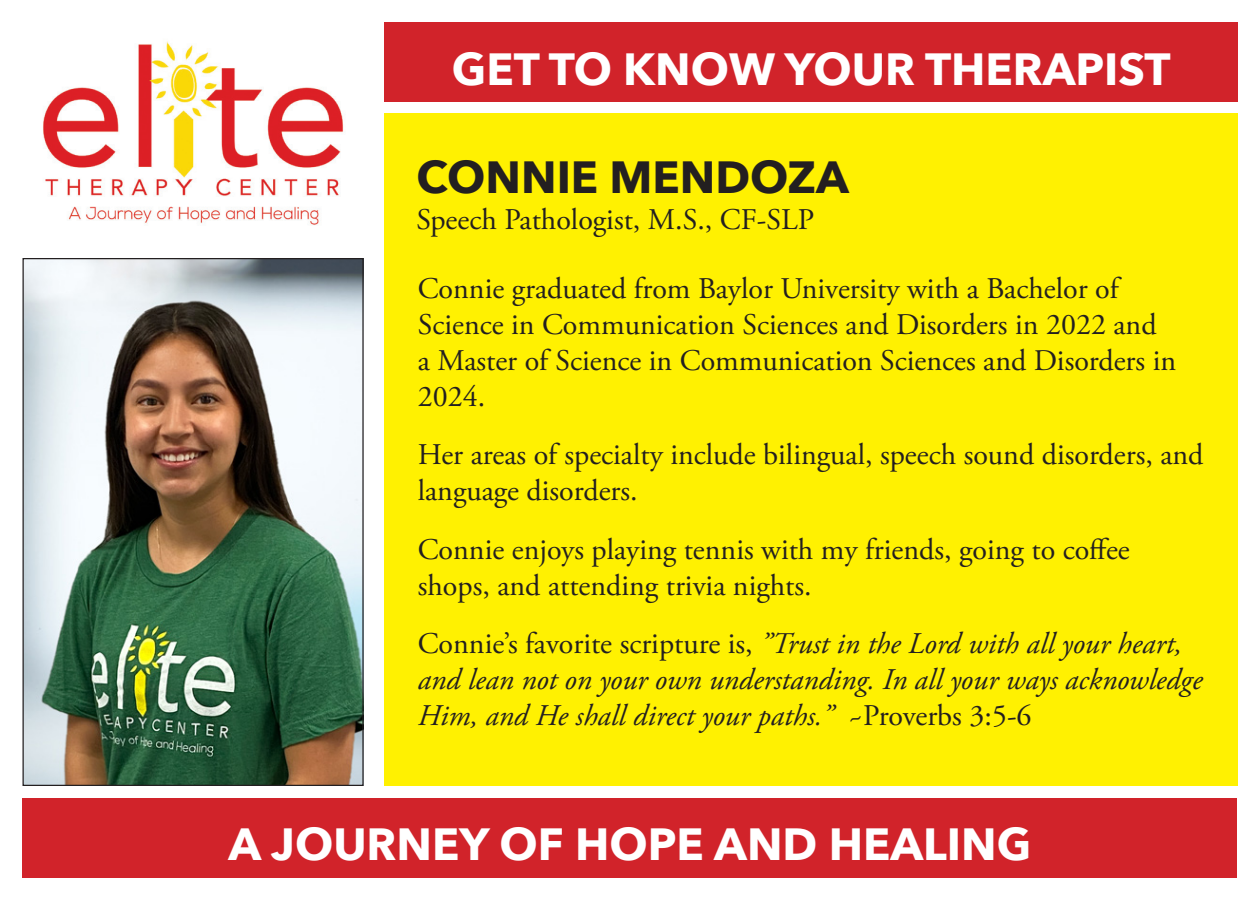
<style>
.page{position:relative;width:1260px;height:900px;background:#fff}
.page>*{position:absolute;margin:0;border:0;box-sizing:border-box;transform-origin:0 0}
.t1{font:700 45px "Avenir Next";color:#fff}
.t2{font:700 45px "Avenir Next";color:#231f20}
.t3{font:30px/36px "Adobe Garamond Pro";color:#231f20}
.t4{font:italic 30px/36px "Adobe Garamond Pro";color:#231f20}
.s1{font-style:normal}
</style>
<div class="page">
<img style="left:24px;top:260px;width:338px;height:524px">
<div style="left:384px;top:22px;width:854px;height:80px;background:#d1232a"></div>
<div style="left:22px;top:798px;width:1216px;height:80px;background:#d1232a"></div>
<div style="left:384px;top:113px;width:854px;height:673px;background:#fff101"></div>
<img style="left:43px;top:41px;width:301px;height:184px">
<p class="t1" style="left:452px;top:30px;width:721px">GET TO KNOW YOUR THERAPIST</p>
<p class="t2" style="left:417px;top:138px;width:434px">CONNIE MENDOZA</p>
<p class="t3" style="left:417px;top:202px;width:399px">Speech Pathologist, M.S., CF-SLP</p>
<p class="t3" style="left:418px;top:271px;width:760px">Connie graduated from Baylor University with a Bachelor of Science in Communication Sciences and Disorders in 2022 and a Master of Science in Communication Sciences and Disorders in 2024.</p>
<p class="t3" style="left:418px;top:438px;width:787px">Her areas of specialty include bilingual, speech sound disorders, and language disorders.</p>
<p class="t3" style="left:418px;top:532px;width:714px">Connie enjoys playing tennis with my friends, going to coffee shops, and attending trivia nights.</p>
<p class="t4" style="left:418px;top:627px;width:786px"><span class="s1">Connie’s favorite scripture is,</span> ”Trust in the Lord with all your heart, and lean not on your own understanding. In all your ways acknowledge<br>Him, and He shall direct your paths.” <span class="s1">~Proverbs 3:5-6</span></p>
<p class="t1" style="left:229px;top:806px;width:804px">A JOURNEY OF HOPE AND HEALING</p>
</div>
